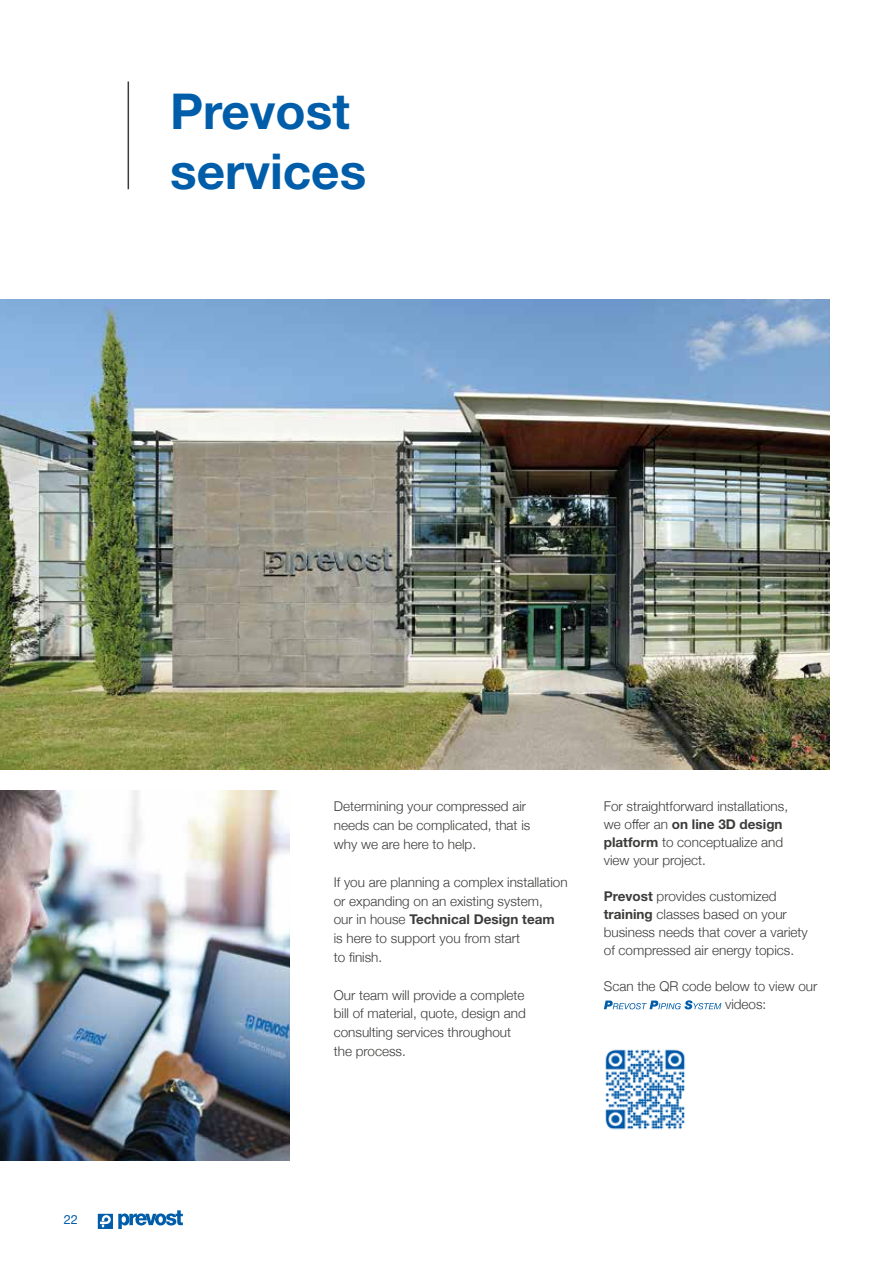
<style>
.page{position:relative;width:893px;height:1263px;background:#fff}
.page>*{position:absolute;margin:0;border:0;box-sizing:border-box;transform-origin:0 0}
.t1{font:700 49.5px/60px "Helvetica Neue LT Std";color:#005da9}
.t2{font:300 13.5px/18.8px "Helvetica Neue";color:#3c3c3b}
.t3{font:700 13.5px "Helvetica Neue LT Std";color:#3c3c3b}
.t4{font:12.75px "Helvetica Neue";color:#005da9}
.s1{font-family:"Helvetica Neue";font-weight:300}
.s2{font-family:"Helvetica Neue LT Std";font-weight:700}
</style>
<div class="page">
<svg style="left:98px;top:1210px;width:85px;height:19px"></svg>
<img style="left:0;top:791px;width:289px;height:370px">
<img style="left:0;top:300px;width:829px;height:470px">
<svg style="left:604px;top:1000px;width:117px;height:9px"></svg>
<hr style="left:128px;top:81px;width:1px;height:108px;background:#3c3c3b">
<img style="left:605px;top:1049px;width:81px;height:81px">
<h1 class="t1" style="left:170px;top:81px;width:198px">Prevost services</h1>
<p class="t4" style="left:64px;top:1210px;width:16px">22</p>
<p class="t2" style="left:334px;top:796px;width:198px">Determining your compressed air needs can be complicated, that is why we are here to help.</p>
<p class="t2" style="left:334px;top:871px;width:235px">If you are planning a complex installation or expanding on an existing system,</p>
<p class="t3" style="left:334px;top:911px;width:222px"><span class="s1">our in house</span> Technical Design team</p>
<p class="t2" style="left:334px;top:928px;width:188px">is here to support you from start to finish.</p>
<p class="t2" style="left:334px;top:984px;width:194px">Our team will provide a complete bill of material, quote, design and consulting services throughout the process.</p>
<p class="t2" style="left:604px;top:796px;width:186px">For straightforward installations,</p>
<p class="t3" style="left:604px;top:816px;width:180px"><span class="s1">we offer an</span> on line 3D design</p>
<p class="t2" style="left:604px;top:833px;width:181px;line-height:18px"><span class="s2">platform</span> to conceptualize and view your project.</p>
<p class="t2" style="left:604px;top:887px;width:206px;line-height:18px"><span class="s2">Prevost</span> provides customized <span class="s2">training</span> classes based on your business needs that cover a variety of compressed air energy topics.</p>
<p class="t2" style="left:725px;top:977px;width:94px;line-height:18px;text-indent:-121px">Scan the QR code below to view our videos:</p>
</div>
